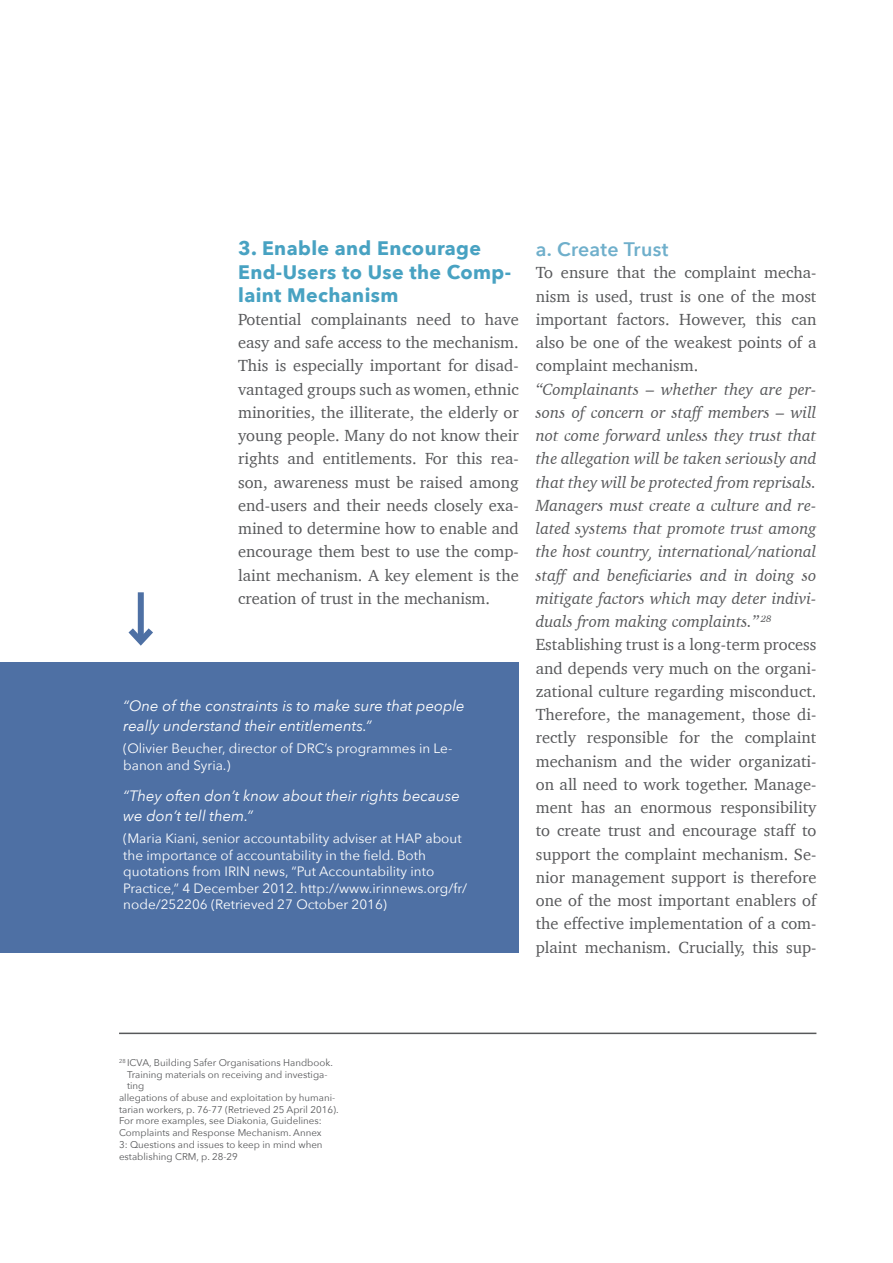
<style>
.page{position:relative;width:893px;height:1263px;background:#fff}
.page>*{position:absolute;margin:0;border:0;box-sizing:border-box;transform-origin:0 0}
._02_zwischentitel_fe{font:700 19.5px/23.4px "Avenir Next";letter-spacing:.02em;color:#48a2c2}
._02_zwischentitel_he{font:600 19.5px "Avenir Next";letter-spacing:.02em;color:#6fafcb}
._03_lauftext{font:16.5px/23.2px "Charter";color:#57585a;text-align:justify}
._03_lauftext-2{font:italic 16.5px/23.2px "Charter";color:#57585a;text-align:justify}
.box_lauftext{font:italic 15px/19.5px "Avenir Next";color:#fff}
.box_lauftext-2{font:13.5px/16.5px "Avenir Next";color:#fff}
._04_fusszeilen{font:9.75px/11.7px "Avenir Next";color:#57585a}
</style>
<div class="page">
<hr style="left:119px;top:1032px;width:697px;height:2px;background:#57585a">
<div style="left:138px;top:592px;width:6px;height:49px;background:#4e70a4"></div>
<svg style="left:128px;top:622px;width:25px;height:24px"></svg>
<div style="left:0;top:662px;width:519px;height:291px;background:#4e70a4"></div>
<p class="_02_zwischentitel_fe" style="left:238px;top:236px;width:274px">3. Enable and Encourage<br>End-Users to Use the Comp&shy;laint Mechanism</p>
<p class="_03_lauftext" style="left:238px;top:307px;width:282px">Potential complainants need to have easy and safe access to the mechanism.<br>This is especially important for disad&shy;vantaged groups such as women, ethnic minorities, the illiterate, the elderly or young people. Many do not know their rights and entitlements. For this rea&shy;son, awareness must be raised among end-users and their needs closely exa&shy;mined to determine how to enable and encourage them best to use the comp&shy;laint mechanism. A key element is the creation of trust in the mechanism.</p>
<p class="box_lauftext" style="left:123px;top:695px;width:343px">“One of the constraints is to make sure that people really understand their entitlements.”</p>
<p class="box_lauftext-2" style="left:123px;top:739px;width:330px">(Olivier Beucher, director of DRC’s programmes in Le&shy;banon and Syria.)</p>
<p class="box_lauftext" style="left:123px;top:785px;width:338px">“They often don’t know about their rights because we don’t tell them.”</p>
<p class="box_lauftext-2" style="left:123px;top:830px;width:345px">(Maria Kiani, senior accountability adviser at HAP about the importance of accountability in the field. Both quotations from IRIN news, “Put Accountability into Practice,” 4 December 2012. http://www.irinnews.org/fr/ node/252206 (Retrieved 27 October 2016)</p>
<p class="_02_zwischentitel_he" style="left:536px;top:232px;width:134px">a. Create Trust</p>
<p class="_03_lauftext" style="left:536px;top:261px;width:282px">To ensure that the complaint mecha&shy;nism is used, trust is one of the most important factors. However, this can also be one of the weakest points of a complaint mechanism.</p>
<p class="_03_lauftext-2" style="left:536px;top:377px;width:282px">“Complainants – whether they are per&shy;sons of concern or staff members – will not come forward unless they trust that the allegation will be taken seriously and that they will be protected from reprisals.<br>Managers must create a culture and re&shy;lated systems that promote trust among the host country, international/national staff and beneficiaries and in doing so mitigate factors which may deter indivi&shy;duals from making complaints.” <sup>28</sup></p>
<p class="_03_lauftext" style="left:536px;top:633px;width:282px">Establishing trust is a long-term process and depends very much on the organi&shy;zational culture regarding misconduct.<br>Therefore, the management, those di&shy;rectly responsible for the complaint mechanism and the wider organizati&shy;on all need to work together. Manage&shy;ment has an enormous responsibility to create trust and encourage staff to support the complaint mechanism. Se&shy;nior management support is therefore one of the most important enablers of the effective implementation of a com&shy;plaint mechanism. Crucially, this sup-</p>
<p class="_04_fusszeilen" style="left:127px;top:1056px;width:207px;text-indent:-8px"><sup>28</sup> ICVA, Building Safer Organisations Handbook.<br>Training materials on receiving and investiga&shy;ting</p>
<p class="_04_fusszeilen" style="left:119px;top:1091px;width:221px">allegations of abuse and exploitation by humani&shy;tarian workers, p. 76-77 (Retrieved 25 April 2016).</p>
<p class="_04_fusszeilen" style="left:119px;top:1115px;width:205px;text-align:justify">For more examples, see Diakonia, Guidelines:<br>Complaints and Response Mechanism. Annex 3: Questions and issues to keep in mind when establishing CRM, p. 28-29</p>
</div>
